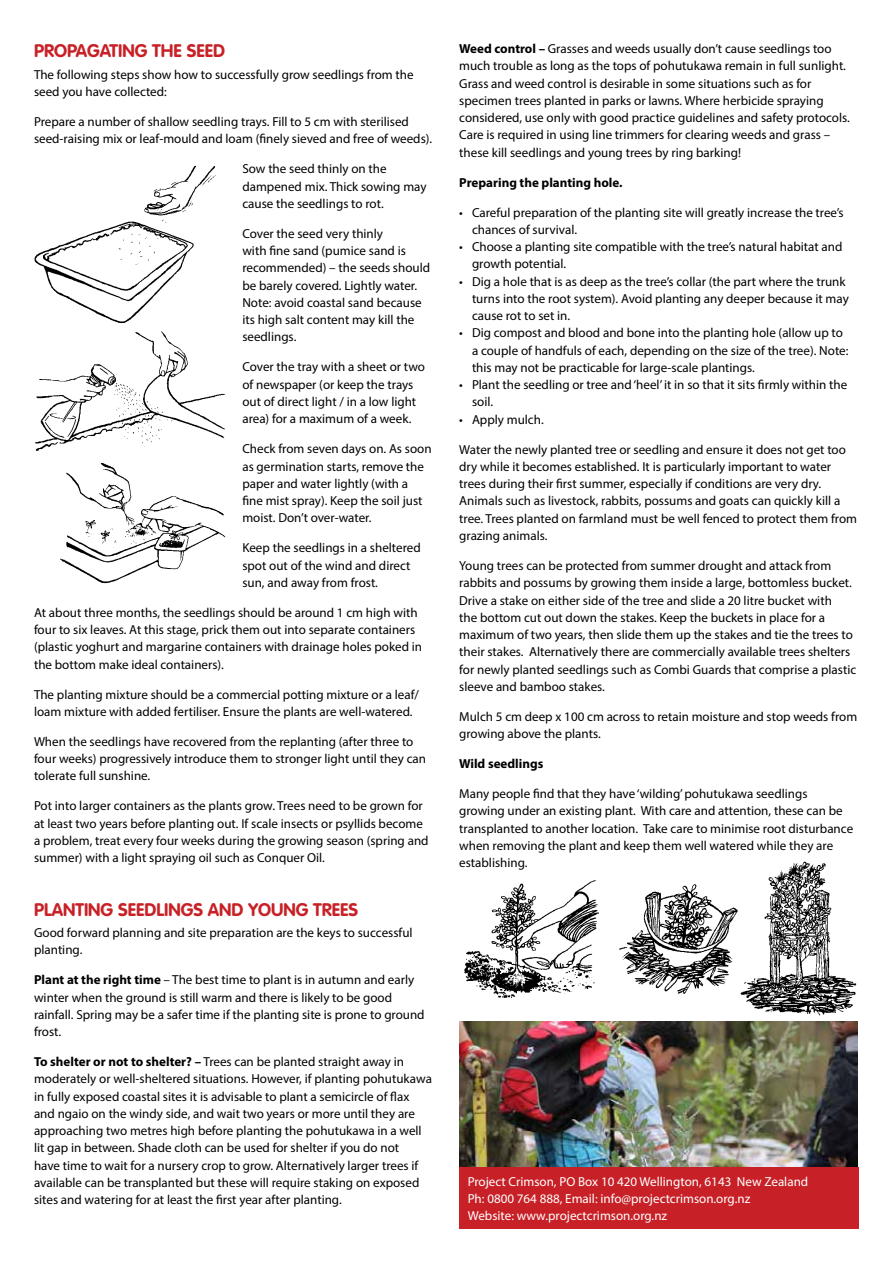
<style>
.page{position:relative;width:893px;height:1263px;background:#fff}
.page>*{position:absolute;margin:0;border:0;box-sizing:border-box;transform-origin:0 0}
.t1{font:700 18px "VAG Rounded";color:#c72127}
.t2{font:13.05px/17.2px "Myriad Pro";color:#000}
.t3{font:13.05px/17.2px "Myriad Pro";color:#fff}
.t4{font:700 13.05px "Myriad Pro";color:#000}
.s1{font-weight:700}
</style>
<div class="page">
<img style="left:459px;top:1021px;width:398px;height:147px">
<img style="left:34px;top:166px;width:182px;height:157px">
<img style="left:35px;top:331px;width:146px;height:120px">
<img style="left:66px;top:463px;width:97px;height:98px">
<img style="left:464px;top:880px;width:134px;height:118px">
<img style="left:619px;top:884px;width:117px;height:110px">
<img style="left:736px;top:861px;width:120px;height:155px">
<div style="left:459px;top:1168px;width:400px;height:61px;background:#c72127"></div>
<h1 class="t1" style="left:34px;top:41px;width:192px">PROPAGATING THE SEED</h1>
<p class="t2" style="left:34px;top:66px;width:381px">The following steps show how to successfully grow seedlings from the seed you have collected:</p>
<p class="t2" style="left:34px;top:113px;width:400px">Prepare a number of shallow seedling trays. Fill to 5 cm with sterilised seed-raising mix or leaf-mould and loam (finely sieved and free of weeds).</p>
<p class="t2" style="left:242px;top:160px;width:186px">Sow the seed thinly on the dampened mix. Thick sowing may cause the seedlings to rot.</p>
<p class="t2" style="left:242px;top:225px;width:189px">Cover the seed very thinly<br>with fine sand (pumice sand is recommended) – the seeds should be barely covered. Lightly water.<br>Note: avoid coastal sand because its high salt content may kill the seedlings.</p>
<p class="t2" style="left:242px;top:358px;width:184px">Cover the tray with a sheet or two of newspaper (or keep the trays out of direct light / in a low light area) for a maximum of a week.</p>
<p class="t2" style="left:242px;top:440px;width:191px">Check from seven days on. As soon as germination starts, remove the paper and water lightly (with a fine mist spray). Keep the soil just moist. Don’t over-water.</p>
<p class="t2" style="left:242px;top:539px;width:180px">Keep the seedlings in a sheltered spot out of the wind and direct sun, and away from frost.</p>
<p class="t2" style="left:34px;top:604px;width:390px">At about three months, the seedlings should be around 1 cm high with four to six leaves. At this stage, prick them out into separate containers (plastic yoghurt and margarine containers with drainage holes poked in the bottom make ideal containers).</p>
<p class="t2" style="left:34px;top:685px;width:387px">The planting mixture should be a commercial potting mixture or a leaf/ loam mixture with added fertiliser. Ensure the plants are well-watered.</p>
<p class="t2" style="left:34px;top:733px;width:394px">When the seedlings have recovered from the replanting (after three to four weeks) progressively introduce them to stronger light until they can tolerate full sunshine.</p>
<p class="t2" style="left:34px;top:797px;width:396px">Pot into larger containers as the plants grow. Trees need to be grown for at least two years before planting out. If scale insects or psyllids become a problem, treat every four weeks during the growing season (spring and summer) with a light spraying oil such as Conquer Oil.</p>
<h1 class="t1" style="left:34px;top:899px;width:326px">PLANTING SEEDLINGS AND YOUNG TREES</h1>
<p class="t2" style="left:34px;top:924px;width:380px">Good forward planning and site preparation are the keys to successful planting.</p>
<p class="t2" style="left:34px;top:971px;width:392px"><span class="s1">Plant at the right time</span> – The best time to plant is in autumn and early winter when the ground is still warm and there is likely to be good rainfall. Spring may be a safer time if the planting site is prone to ground frost.</p>
<p class="t2" style="left:34px;top:1053px;width:399px"><span class="s1">To shelter or not to shelter? –</span> Trees can be planted straight away in moderately or well-sheltered situations. However, if planting pohutukawa in fully exposed coastal sites it is advisable to plant a semicircle of flax and ngaio on the windy side, and wait two years or more until they are approaching two metres high before planting the pohutukawa in a well lit gap in between. Shade cloth can be used for shelter if you do not<br>have time to wait for a nursery crop to grow. Alternatively larger trees if available can be transplanted but these will require staking on exposed sites and watering for at least the first year after planting.</p>
<p class="t2" style="left:459px;top:40px;width:392px"><span class="s1">Weed control –</span> Grasses and weeds usually don’t cause seedlings too much trouble as long as the tops of pohutukawa remain in full sunlight.<br>Grass and weed control is desirable in some situations such as for specimen trees planted in parks or lawns. Where herbicide spraying considered, use only with good practice guidelines and safety protocols.<br>Care is required in using line trimmers for clearing weeds and grass – these kill seedlings and young trees by ring barking!</p>
<p class="t4" style="left:459px;top:174px;width:165px">Preparing the planting hole.</p>
<p class="t2" style="left:472px;top:203px;width:373px;text-indent:-13px">• Careful preparation of the planting site will greatly increase the tree’s chances of survival.</p>
<p class="t2" style="left:472px;top:238px;width:372px;text-indent:-13px">• Choose a planting site compatible with the tree’s natural habitat and growth potential.</p>
<p class="t2" style="left:472px;top:272px;width:378px;text-indent:-13px">• Dig a hole that is as deep as the tree’s collar (the part where the trunk turns into the root system). Avoid planting any deeper because it may cause rot to set in.</p>
<p class="t2" style="left:472px;top:324px;width:378px;text-indent:-13px">• Dig compost and blood and bone into the planting hole (allow up to a couple of handfuls of each, depending on the size of the tree). Note: this may not be practicable for large-scale plantings.</p>
<p class="t2" style="left:472px;top:376px;width:377px;text-indent:-13px">• Plant the seedling or tree and ‘heel’ it in so that it sits firmly within the soil.</p>
<p class="t2" style="left:459px;top:410px;width:86px">• Apply mulch.</p>
<p class="t2" style="left:459px;top:440px;width:399px">Water the newly planted tree or seedling and ensure it does not get too dry while it becomes established. It is particularly important to water trees during their first summer, especially if conditions are very dry.<br>Animals such as livestock, rabbits, possums and goats can quickly kill a tree. Trees planted on farmland must be well fenced to protect them from grazing animals.</p>
<p class="t2" style="left:459px;top:557px;width:399px">Young trees can be protected from summer drought and attack from rabbits and possums by growing them inside a large, bottomless bucket.<br>Drive a stake on either side of the tree and slide a 20 litre bucket with<br>the bottom cut out down the stakes. Keep the buckets in place for a maximum of two years, then slide them up the stakes and tie the trees to their stakes. Alternatively there are commercially available trees shelters for newly planted seedlings such as Combi Guards that comprise a plastic sleeve and bamboo stakes.</p>
<p class="t2" style="left:459px;top:708px;width:399px">Mulch 5 cm deep x 100 cm across to retain moisture and stop weeds from growing above the plants.</p>
<p class="t4" style="left:459px;top:755px;width:86px">Wild seedlings</p>
<p class="t2" style="left:459px;top:785px;width:395px">Many people find that they have ‘wilding’ pohutukawa seedlings growing under an existing plant. With care and attention, these can be transplanted to another location. Take care to minimise root disturbance when removing the plant and keep them well watered while they are establishing.</p>
<p class="t3" style="left:468px;top:1173px;width:342px">Project Crimson, PO Box 10 420 Wellington, 6143 New Zealand<br>Ph: 0800 764 888, Email: info@projectcrimson.org.nz<br>Website: www.projectcrimson.org.nz</p>
</div>
